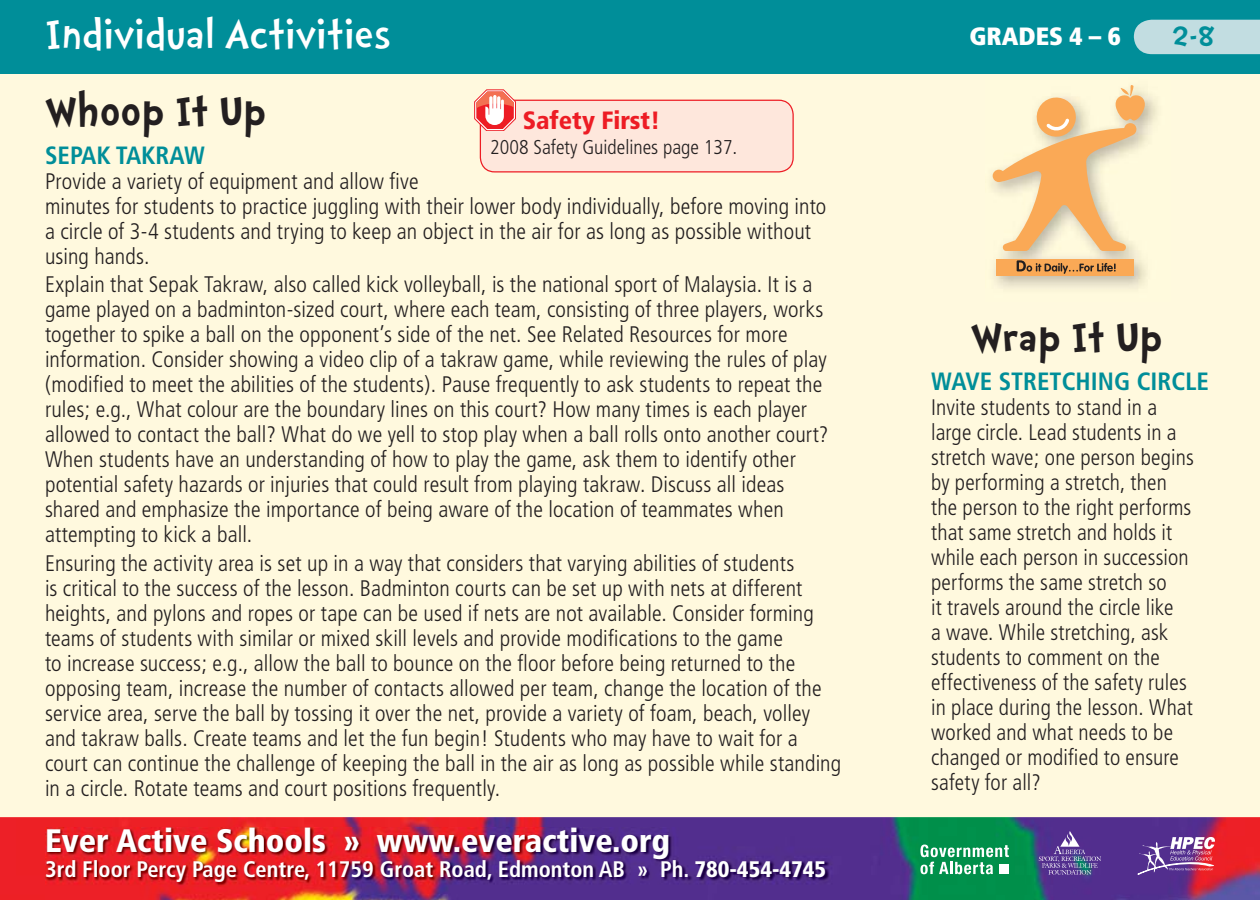
<style>
.page{position:relative;width:1260px;height:900px;background:#fff}
.page>*{position:absolute;margin:0;border:0;box-sizing:border-box;transform-origin:0 0}
.t1{font:300 50px "Dr Seuss";color:#fff}
.t2{font:700 50px "Dr Seuss";color:#231f20}
.t3{font:700 35px "Dr Seuss";color:#008e99}
.t4{font:900 condensed 32.5px "Frutiger";color:#fff}
.t5{font:700 condensed 25px "Frutiger";color:#008e99}
.t6{font:900 condensed 25px "Frutiger";color:#ed1c24}
.t7{font:900 condensed 25px "Frutiger";color:#fff}
.t8{font:300 condensed 22.5px/25px "Frutiger";letter-spacing:.005em;color:#231f20}
.t9{font:700 condensed 22.5px "Frutiger";color:#fff}
.t10{font:300 condensed 20px "Frutiger";color:#231f20}
.s1{font-weight:900}
</style>
<div class="page">
<div style="left:0;top:47px;width:1260px;height:853px;background:#fff9de"></div>
<div style="left:480px;top:100px;width:313px;height:72px;background:#fee7dc;border-radius:14px"></div>
<div style="left:480px;top:100px;width:314px;height:73px;border:1px solid #ed1c24;border-radius:14px"></div>
<svg style="left:474px;top:90px;width:42px;height:41px"></svg>
<div style="left:0;top:0;width:1260px;height:73px;background:#008e99"></div>
<img style="left:0;top:817px;width:1260px;height:83px">
<svg style="left:1039px;top:831px;width:62px;height:44px;background:#644e9a"></svg>
<img style="left:46px;top:828px;width:818px;height:72px">
<svg style="left:1138px;top:837px;width:77px;height:37px;background:#96619b"></svg>
<div style="left:1134px;top:20px;width:126px;height:34px;background:#c2dde1"></div>
<svg style="left:920px;top:845px;width:89px;height:29px;background:#5db88c"></svg>
<img style="left:991px;top:93px;width:166px;height:195px">
<div style="left:996px;top:259px;width:137px;height:16px;background:#faa956"></div>
<svg style="left:993px;top:85px;width:152px;height:166px"></svg>
<svg style="left:1017px;top:260px;width:99px;height:14px"></svg>
<h1 class="t1" style="left:45px;top:10px;width:348px">Individual Activities</h1>
<p class="t7" style="left:969px;top:21px;width:153px">GRADES 4 – 6</p>
<h2 class="t3" style="left:1172px;top:19px;width:44px">2-8</h2>
<h1 class="t2" style="left:45px;top:86px;width:223px">Whoop It Up</h1>
<p class="t6" style="left:523px;top:105px;width:139px">Safety First!</p>
<p class="t10" style="left:490px;top:135px;width:249px">2008 Safety Guidelines page 137.</p>
<p class="t5" style="left:45px;top:140px;width:162px">SEPAK TAKRAW</p>
<p class="t8" style="left:45px;top:169px;width:783px">Provide a variety of equipment and allow five<br>minutes for students to practice juggling with their lower body individually, before moving into a circle of 3-4 students and trying to keep an object in the air for as long as possible without using hands.</p>
<p class="t8" style="left:45px;top:272px;width:785px">Explain that Sepak Takraw, also called kick volleyball, is the national sport of Malaysia. It is a game played on a badminton-sized court, where each team, consisting of three players, works together to spike a ball on the opponent’s side of the net. See Related Resources for more information. Consider showing a video clip of a takraw game, while reviewing the rules of play (modified to meet the abilities of the students). Pause frequently to ask students to repeat the rules; e.g., What colour are the boundary lines on this court? How many times is each player allowed to contact the ball? What do we yell to stop play when a ball rolls onto another court?<br>When students have an understanding of how to play the game, ask them to identify other potential safety hazards or injuries that could result from playing takraw. Discuss all ideas shared and emphasize the importance of being aware of the location of teammates when attempting to kick a ball.</p>
<p class="t8" style="left:45px;top:551px;width:798px">Ensuring the activity area is set up in a way that considers that varying abilities of students<br>is critical to the success of the lesson. Badminton courts can be set up with nets at different heights, and pylons and ropes or tape can be used if nets are not available. Consider forming teams of students with similar or mixed skill levels and provide modifications to the game<br>to increase success; e.g., allow the ball to bounce on the floor before being returned to the opposing team, increase the number of contacts allowed per team, change the location of the service area, serve the ball by tossing it over the net, provide a variety of foam, beach, volley and takraw balls. Create teams and let the fun begin! Students who may have to wait for a court can continue the challenge of keeping the ball in the air as long as possible while standing in a circle. Rotate teams and court positions frequently.</p>
<h3 class="t4" style="left:45px;top:821px;width:627px">Ever Active Schools » www.everactive.org</h3>
<p class="t9" style="left:45px;top:856px;width:783px">3rd Floor Percy Page Centre, 11759 Groat Road, Edmonton AB » Ph. <span class="s1">780-454-4745</span></p>
<h1 class="t2" style="left:971px;top:312px;width:193px">Wrap It Up</h1>
<p class="t5" style="left:931px;top:367px;width:279px">WAVE STRETCHING CIRCLE</p>
<p class="t8" style="left:931px;top:395px;width:264px">Invite students to stand in a large circle. Lead students in a stretch wave; one person begins by performing a stretch, then the person to the right performs that same stretch and holds it while each person in succession performs the same stretch so<br>it travels around the circle like<br>a wave. While stretching, ask students to comment on the effectiveness of the safety rules in place during the lesson. What worked and what needs to be changed or modified to ensure safety for all?</p>
</div>
